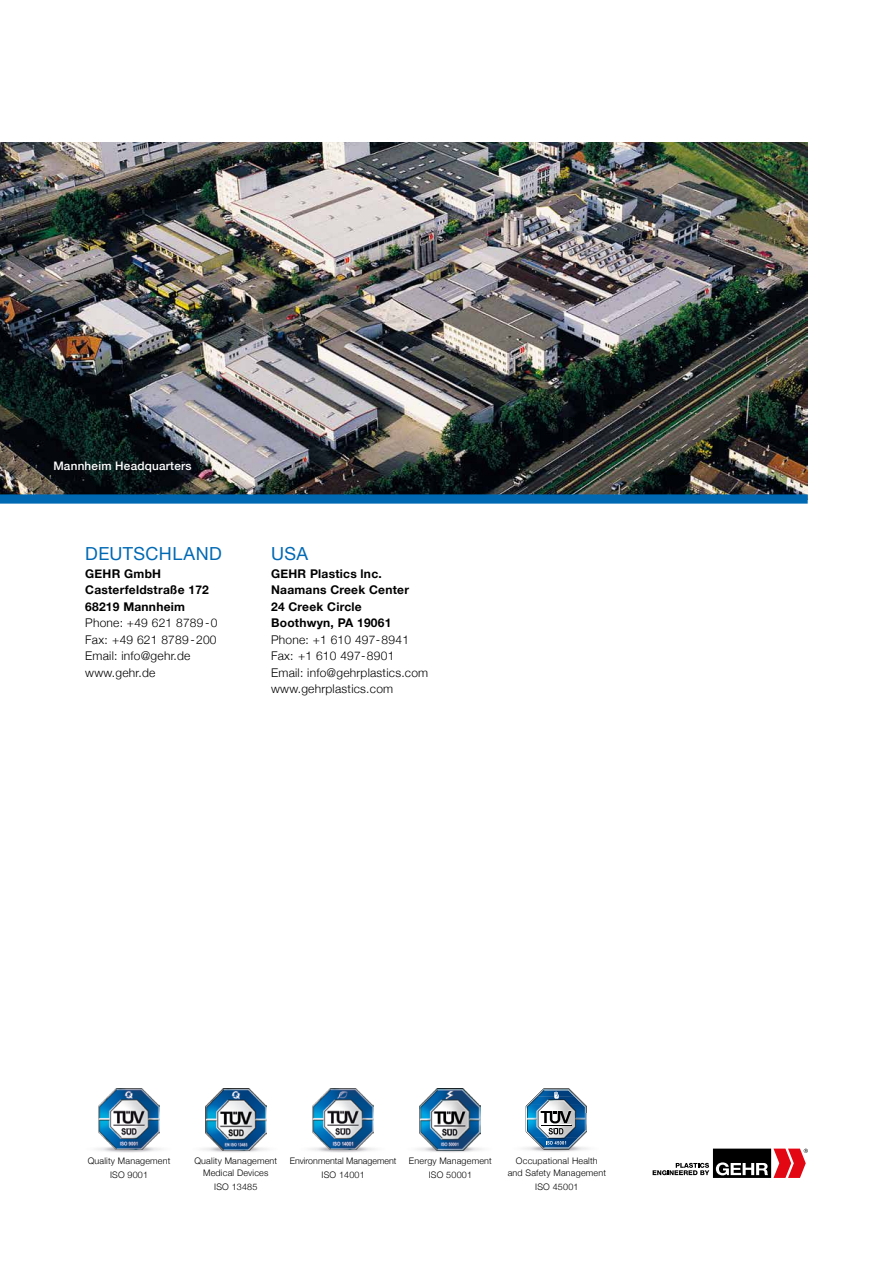
<style>
.page{position:relative;width:893px;height:1263px;background:#fff}
.page>*{position:absolute;margin:0;border:0;box-sizing:border-box;transform-origin:0 0}
.t1{font:18px "Helvetica Neue";letter-spacing:.02em;color:#0069b4}
.t2{font:300 12px/16.5px "Helvetica Neue";letter-spacing:.02em;color:#000}
.t3{font:700 12px/16.5px "Helvetica Neue";letter-spacing:.02em;color:#000}
.t4{font:500 11.7px "Helvetica Neue";letter-spacing:.02em;color:#fff}
.t5{font:300 9px/13.6px "Helvetica Neue";letter-spacing:.02em;color:#000;text-align:center}
</style>
<div class="page">
<img style="left:0;top:142px;width:808px;height:352px">
<div style="left:0;top:494px;width:808px;height:10px;background:#0069b4"></div>
<svg style="left:653px;top:1148px;width:155px;height:30px"></svg>
<img style="left:310px;top:1104px;width:65px;height:48px">
<img style="left:312px;top:1089px;width:61px;height:61px">
<img style="left:417px;top:1105px;width:65px;height:47px">
<img style="left:419px;top:1089px;width:61px;height:61px">
<img style="left:523px;top:1106px;width:65px;height:46px">
<svg style="left:526px;top:1088px;width:61px;height:61px"></svg>
<img style="left:96px;top:1104px;width:65px;height:48px">
<img style="left:98px;top:1089px;width:61px;height:61px">
<img style="left:202px;top:1105px;width:65px;height:47px">
<img style="left:205px;top:1089px;width:61px;height:61px">
<p class="t4" style="left:53px;top:457px;width:140px">Mannheim Headquarters</p>
<h1 class="t1" style="left:85px;top:540px;width:138px">DEUTSCHLAND</h1>
<h2 class="t3" style="left:85px;top:565px;width:125px">GEHR GmbH<br>Casterfeldstraße 172<br>68219 Mannheim</h2>
<h2 class="t2" style="left:85px;top:614px;width:134px">Phone: +49 621 8789-0<br>Fax: +49 621 8789-200<br>Email: info@gehr.de www.gehr.de</h2>
<h1 class="t1" style="left:271px;top:540px;width:39px">USA</h1>
<h2 class="t3" style="left:271px;top:565px;width:139px">GEHR Plastics lnc.<br>Naamans Creek Center<br>24 Creek Circle<br>Boothwyn, PA 19061</h2>
<h2 class="t2" style="left:271px;top:630px;width:159px">Phone: +1 610 497-8941<br>Fax: +1 610 497-8901<br>Email: info@gehrplastics.com www.gehrplastics.com</h2>
<p class="t5" style="left:88px;top:1153px;width:84px">Quality Management<br>ISO 9001</p>
<p class="t5" style="left:194px;top:1154px;width:84px;line-height:12px">Quality Management<br>Medical Devices</p>
<p class="t5" style="left:214px;top:1179px;width:45px">ISO 13485</p>
<p class="t5" style="left:290px;top:1153px;width:108px">Environmental Management<br>ISO 14001</p>
<p class="t5" style="left:409px;top:1153px;width:84px">Energy Management<br>ISO 50001</p>
<p class="t5" style="left:508px;top:1154px;width:100px;line-height:12px">Occupational Health and Safety Management</p>
<p class="t5" style="left:535px;top:1179px;width:45px">ISO 45001</p>
</div>
